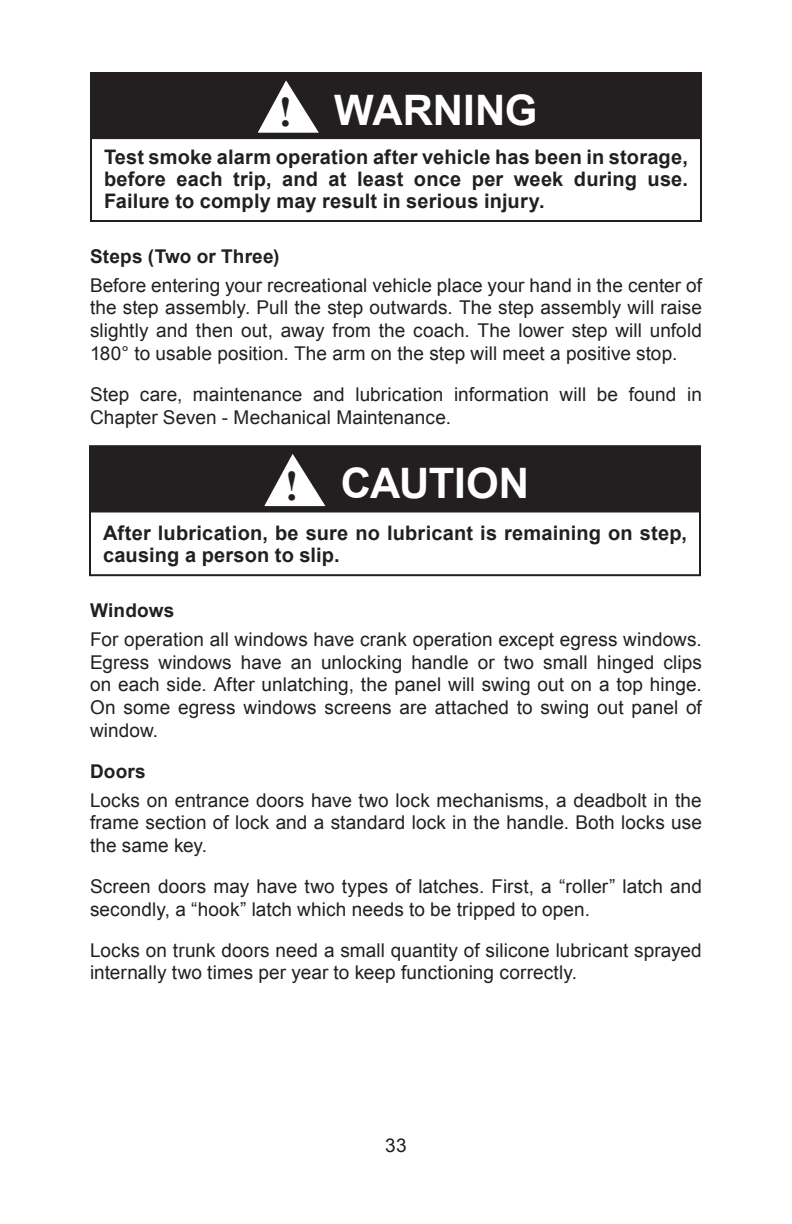
<style>
.page{position:relative;width:792px;height:1224px;background:#fff}
.page>*{position:absolute;margin:0;border:0;box-sizing:border-box;transform-origin:0 0}
.t1{font:700 42px "Arial";letter-spacing:-.005em;color:#fff}
.t2{font:700 20px/22px "Arial";letter-spacing:.01em;color:#231f20;text-align:justify}
.t3{font:19px/22.8px "Arial";letter-spacing:.005em;color:#231f20;text-align:justify}
.t4{font:700 19px "Arial";letter-spacing:.01em;color:#231f20}
.s1{font-family:"Times New Roman";color:#231f20}
</style>
<div class="page">
<div style="left:90px;top:72px;width:612px;height:150px;border:2px solid #231f20"></div>
<div style="left:91px;top:73px;width:610px;height:65px;background:#231f20"></div>
<svg style="left:258px;top:80px;width:61px;height:53px"></svg>
<div style="left:90px;top:72px;width:612px;height:67px;border:2px solid #231f20"></div>
<div style="left:89px;top:445px;width:612px;height:131px;border:2px solid #231f20"></div>
<div style="left:90px;top:446px;width:610px;height:65px;background:#231f20"></div>
<svg style="left:264px;top:454px;width:62px;height:53px"></svg>
<div style="left:89px;top:445px;width:612px;height:67px;border:2px solid #231f20"></div>
<h1 class="t1" style="left:278px;top:82px;width:261px"><span class="s1">!</span> WARNING</h1>
<p class="t2" style="left:104px;top:147px;width:585px">Test smoke alarm operation after vehicle has been in storage, before each trip, and at least once per week during use.<br>Failure to comply may result in serious injury.</p>
<p class="t4" style="left:90px;top:243px;width:191px">Steps (Two or Three)</p>
<p class="t3" style="left:90px;top:274px;width:614px">Before entering your recreational vehicle place your hand in the center of the step assembly. Pull the step outwards. The step assembly will raise slightly and then out, away from the coach. The lower step will unfold 180° to usable position. The arm on the step will meet a positive stop.</p>
<p class="t3" style="left:90px;top:383px;width:613px">Step care, maintenance and lubrication information will be found in<br>Chapter Seven - Mechanical Maintenance.</p>
<h1 class="t1" style="left:285px;top:455px;width:246px"><span class="s1">!</span> CAUTION</h1>
<p class="t2" style="left:103px;top:523px;width:586px">After lubrication, be sure no lubricant is remaining on step, causing a person to slip.</p>
<p class="t4" style="left:90px;top:598px;width:86px">Windows</p>
<p class="t3" style="left:90px;top:628px;width:613px">For operation all windows have crank operation except egress windows.<br>Egress windows have an unlocking handle or two small hinged clips on each side. After unlatching, the panel will swing out on a top hinge.<br>On some egress windows screens are attached to swing out panel of window.</p>
<p class="t4" style="left:90px;top:758px;width:57px">Doors</p>
<p class="t3" style="left:90px;top:789px;width:613px">Locks on entrance doors have two lock mechanisms, a deadbolt in the frame section of lock and a standard lock in the handle. Both locks use the same key.</p>
<p class="t3" style="left:90px;top:875px;width:613px">Screen doors may have two types of latches. First, a “roller” latch and secondly, a “hook” latch which needs to be tripped to open.</p>
<p class="t3" style="left:90px;top:939px;width:613px">Locks on trunk doors need a small quantity of silicone lubricant sprayed internally two times per year to keep functioning correctly.</p>
<p class="t3" style="left:385px;top:1134px;width:23px">33</p>
</div>
